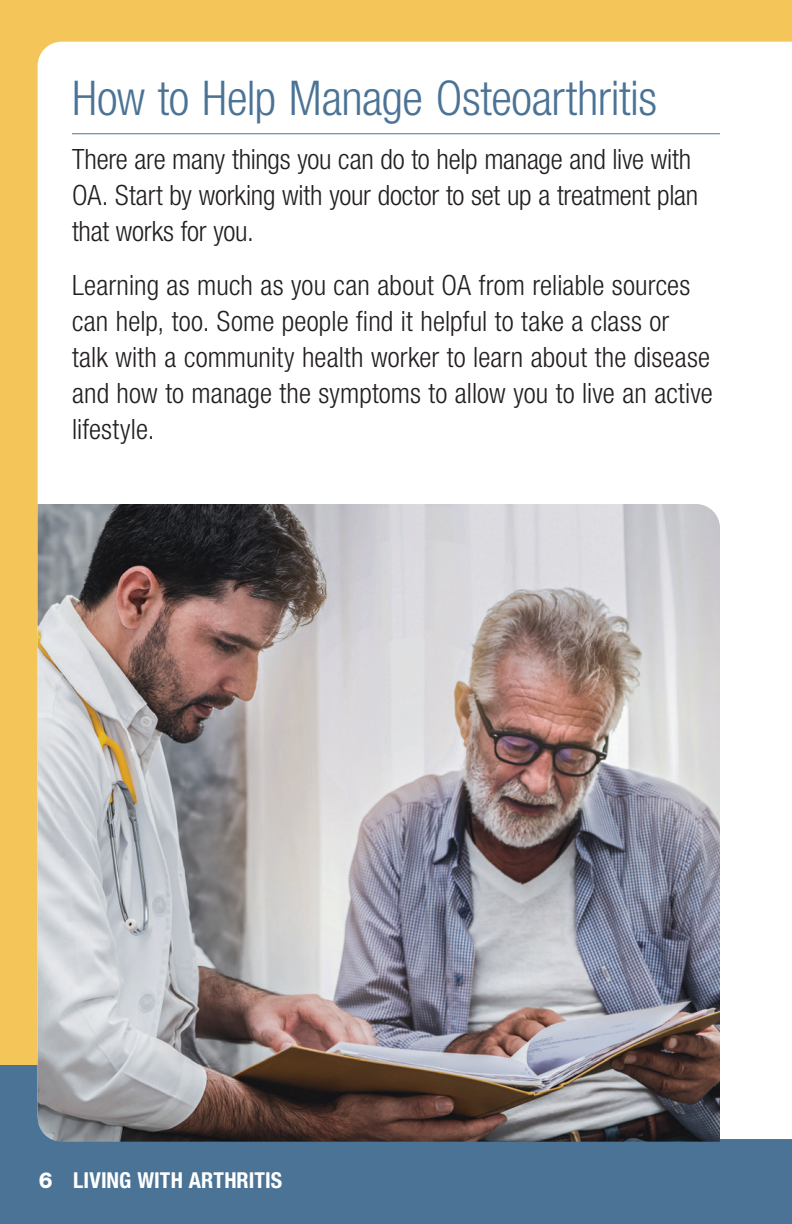
<style>
.page{position:relative;width:792px;height:1224px;background:#fff}
.page>*{position:absolute;margin:0;border:0;box-sizing:border-box;transform-origin:0 0}
.t1{font:300 condensed 48px "Helvetica Neue LT Std";letter-spacing:-.01em;color:#4b7396}
.t2{font:300 condensed 28px/36px "Helvetica Neue LT Std";letter-spacing:.005em;color:#231f20}
.t3{font:700 condensed 22px "Helvetica Neue LT Std";letter-spacing:.005em;color:#fff}
.s1{font-weight:800;font-stretch:normal}
</style>
<div class="page">
<div style="left:0;top:0;width:792px;height:1084px;background:#f4c65a"></div>
<div style="left:0;top:1066px;width:792px;height:158px;background:#4b7396"></div>
<div style="left:38px;top:42px;width:754px;height:1097px;background:#fff"></div>
<hr style="left:72px;top:133px;width:648px;height:1px;background:#4b7396">
<img style="left:38px;top:504px;width:682px;height:638px">
<h2 class="t1" style="left:72px;top:71px;width:587px">How to Help Manage Osteoarthritis</h2>
<p class="t2" style="left:72px;top:141px;width:628px">There are many things you can do to help manage and live with<br>OA. Start by working with your doctor to set up a treatment plan that works for you.</p>
<p class="t2" style="left:72px;top:267px;width:642px">Learning as much as you can about OA from reliable sources can help, too. Some people find it helpful to take a class or<br>talk with a community health worker to learn about the disease and how to manage the symptoms to allow you to live an active lifestyle.</p>
<p class="t3" style="left:39px;top:1167px;width:245px"><span class="s1">6</span> LIVING WITH ARTHRITIS</p>
</div>
